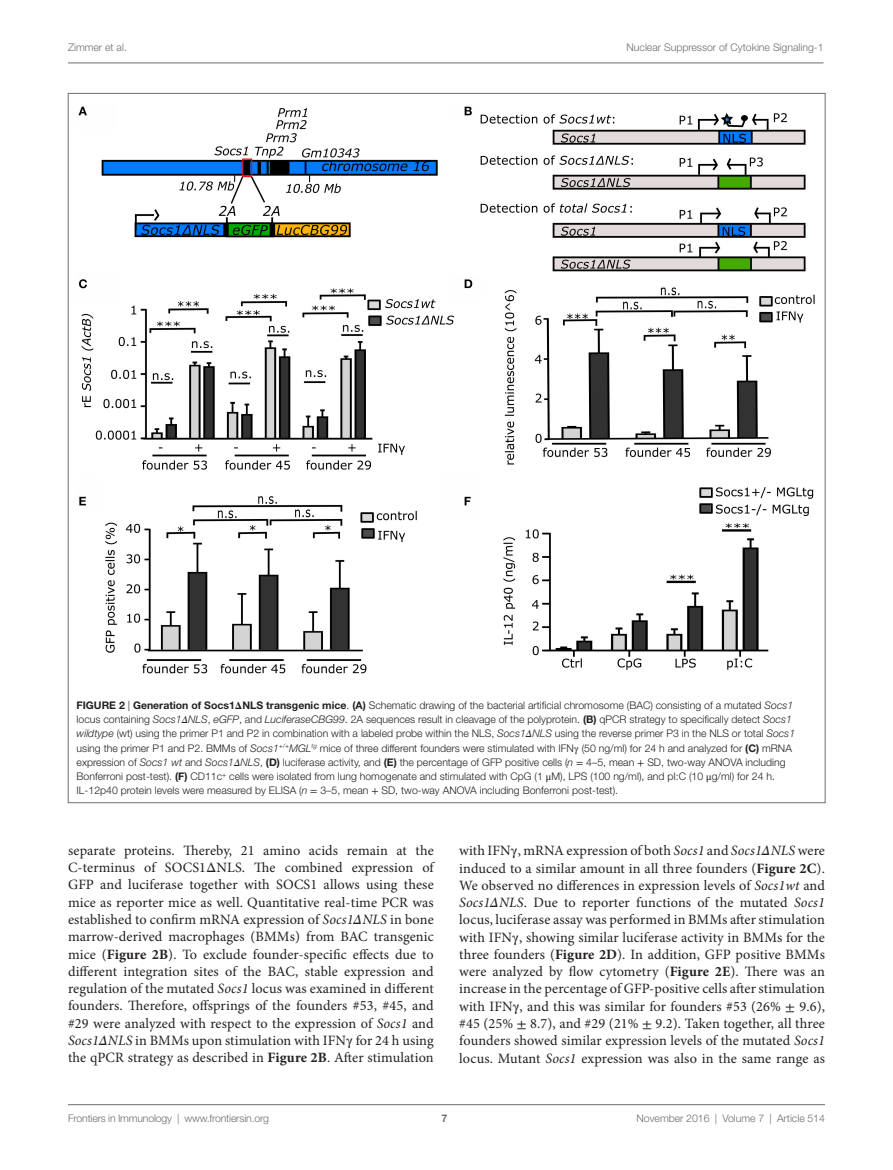
<style>
.page{position:relative;width:893px;height:1170px;background:#fff}
.page>*{position:absolute;margin:0;border:0;box-sizing:border-box;transform-origin:0 0}
.t1{font:14.25px/17.2px "Minion Pro";letter-spacing:.01em;color:#231f20;text-align:justify}
.t2{font:300 10.5px/14.2px "Helvetica Neue LT Std";color:#231f20}
.t3{font:300 10.5px "Helvetica Neue LT Std";color:#6c6d70}
.t4{font:700 10.5px "Helvetica Neue LT Std";color:#231f20}
.t5{font:700 10.5px "Helvetica Neue LT Std";color:#6c6d70}
.s1{font-weight:300}
.s2{font-family:"STIX General"}
.s3{font-weight:700}
.s4{font-style:italic}
.s5{font-family:"STIX General";font-weight:400;font-style:italic}
.s6{font-family:"STIX General";font-weight:400}
.s7{font-family:"STIX General";font-style:italic}
</style>
<div class="page">
<img style="left:78px;top:106px;width:737px;height:568px">
<hr style="left:68px;top:1104px;width:757px;height:1px;background:#6c6d70">
<hr style="left:68px;top:63px;width:755px;height:1px;background:#6c6d70">
<p class="t3" style="left:68px;top:41px;width:60px">Zimmer et al.</p>
<p class="t3" style="left:626px;top:41px;width:199px">Nuclear Suppressor of Cytokine Signaling-1</p>
<p class="t4" style="left:77px;top:698px;width:174px">FIG URE 2 <span class="s1">|</span> Generation of Socs1<span class="s2">Δ</span>NLS</p>
<p class="t2" style="left:77px;top:697px;width:720px;text-indent:190px"><span class="s3">transgenic mice</span>. <span class="s3">(A)</span> Schematic drawing of the bacterial artificial chromosome (BAC) consisting of a mutated <span class="s4">Socs1 </span>locus containing <span class="s4">Socs1</span><span class="s5">Δ</span><span class="s4">NLS</span>, <span class="s4">eGFP</span>, and <span class="s4">LuciferaseCBG99</span>. 2A sequences result in cleavage of the polyprotein. <span class="s3">(B)</span> qPCR strategy to specifically detect <span class="s4">Socs1 wildtype</span> (wt) using the primer P1 and P2 in combination with a labeled probe within the NLS, <span class="s4">Socs1</span><span class="s5">Δ</span><span class="s4">NLS</span> using the reverse primer P3 in the NLS or total <span class="s4">Socs1 </span>using the primer P1 and P2. BMMs of <span class="s4">Socs1</span><sup>+</sup><sup>/</sup><sup>+</sup><span class="s4">MGL</span><sup>tg</sup> mice of three different founders were stimulated with IFN<span class="s6">γ</span> (50 ng/ml) for 24 h and analyzed for <span class="s3">(C)</span> mRNA expression of <span class="s4">Socs1 wt</span> and <span class="s4">Socs1</span><span class="s5">Δ</span><span class="s4">NLS</span>, <span class="s3">(D)</span> luciferase activity, and <span class="s3">(E)</span> the percentage of GFP positive cells (<span class="s4">n</span> <span class="s6">=</span> 4–5, mean <span class="s6">+</span> SD, two-way ANOVA including Bonferroni post-test). <span class="s3">(F)</span> CD11c<sup>+</sup> cells were isolated from lung homogenate and stimulated with CpG (1 <span class="s6">μ</span>M), LPS (100 ng/ml), and pI:C (10 <span class="s6">μ</span>g/ml) for 24 h.<br>IL-12p40 protein levels were measured by ELISA (<span class="s4">n</span> <span class="s6">=</span> 3–5, mean <span class="s6">+</span> SD, two-way ANOVA including Bonferroni post-test).</p>
<p class="t1" style="left:68px;top:841px;width:367px">separate proteins. Thereby, 21 amino acids remain at the C-terminus of SOCS1<span class="s2">Δ</span>NLS. The combined expression of GFP and luciferase together with SOCS1 allows using these mice as reporter mice as well. Quantitative real-time PCR was established to confirm mRNA expression of <span class="s4">Socs1</span><span class="s7">Δ</span><span class="s4">NLS</span> in bone marrow-derived macrophages (BMMs) from BAC transgenic mice (<span class="s3">Figure 2B</span>). To exclude founder-specific effects due to different integration sites of the BAC, stable expression and regulation of the mutated <span class="s4">Socs1</span> locus was examined in different founders. Therefore, offsprings of the founders #53, #45, and #29 were analyzed with respect to the expression of <span class="s4">Socs1</span> and <span class="s4">Socs1</span><span class="s7">Δ</span><span class="s4">NLS</span> in BMMs upon stimulation with IFN<span class="s2">γ</span> for 24 h using the qPCR strategy as described in <span class="s3">Figure 2B</span>. After stimulation</p>
<p class="t1" style="left:459px;top:842px;width:367px">with IFN<span class="s2">γ</span>, mRNA expression of both <span class="s4">Socs1</span> and <span class="s4">Socs1</span><span class="s7">Δ</span><span class="s4">NLS</span> were induced to a similar amount in all three founders (<span class="s3">Figure 2C</span>).<br>We observed no differences in expression levels of <span class="s4">Socs1wt</span> and <span class="s4">Socs1</span><span class="s7">Δ</span><span class="s4">NLS</span>. Due to reporter functions of the mutated <span class="s4">Socs1 </span>locus, luciferase assay was performed in BMMs after stimulation with IFN<span class="s2">γ</span>, showing similar luciferase activity in BMMs for the three founders (<span class="s3">Figure 2D</span>). In addition, GFP positive BMMs were analyzed by flow cytometry (<span class="s3">Figure 2E</span>). There was an increase in the percentage of GFP-positive cells after stimulation with IFN<span class="s2">γ</span>, and this was similar for founders #53 (26% <span class="s2">±</span> 9.6), #45 (25% <span class="s2">±</span> 8.7), and #29 (21% <span class="s2">±</span> 9.2). Taken together, all three founders showed similar expression levels of the mutated <span class="s4">Socs1 </span>locus. Mutant <span class="s4">Socs1</span> expression was also in the same range as</p>
<p class="t3" style="left:68px;top:1111px;width:203px">Frontiers in Immunology | www.frontiersin.org</p>
<p class="t3" style="left:636px;top:1111px;width:190px">November 2016 | Volume 7 | Article 514</p>
<p class="t5" style="left:441px;top:1111px;width:7px">7</p>
</div>
